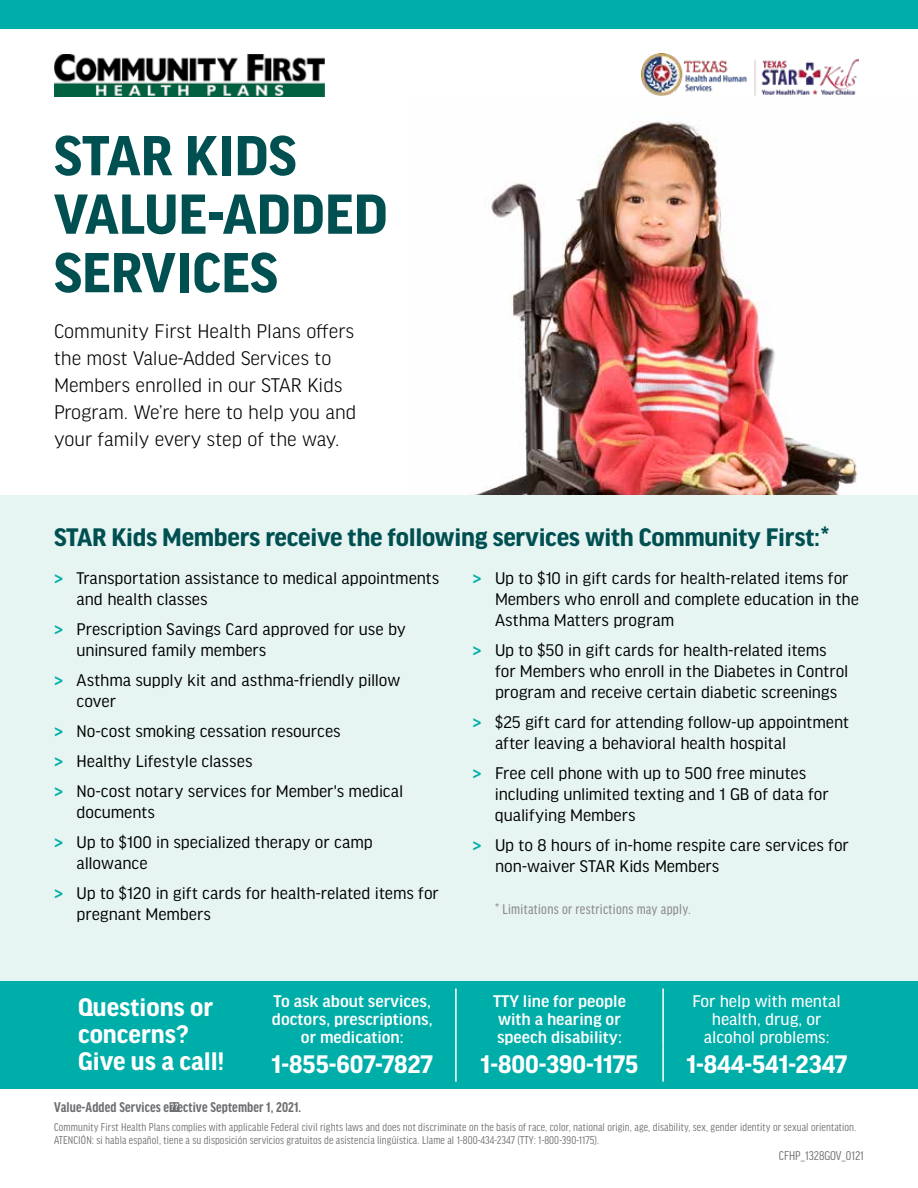
<style>
.page{position:relative;width:918px;height:1188px;background:#fff}
.page>*{position:absolute;margin:0;border:0;box-sizing:border-box;transform-origin:0 0}
.t1{font:700 60px/58.5px "Good Headline Pro";color:#004f51}
.t2{font:700 27px/27px "Good Headline Pro";color:#fff}
.t3{font:700 27px "Good Headline Pro";letter-spacing:-.01em;color:#004f51}
.t4{font:300 21px/27px "Good Headline Pro";color:#000}
.t5{font:18px/21px "Good Headline Pro";color:#000}
.t6{font:500 18px/18px "Good Headline Pro";color:#fff;text-align:center}
.t7{font:18px/18px "Good Headline Pro News";color:#fff;text-align:center}
.t8{font:700 condensed 15px "Good Headline Pro";letter-spacing:.01em;color:#6d6e71}
.t9{font:15px "Good Headline Pro Cond News";letter-spacing:.02em;color:#8a878b}
.t10{font:condensed 13.5px "Good Headline Pro";color:#6e6c70}
.t11{font:condensed 12px/13.5px "Good Headline Pro";letter-spacing:.01em;color:#6d6e71}
.s1{font-family:"Calibri";font-weight:700;color:#00aea9}
</style>
<div class="page">
<img style="left:54px;top:54px;width:270px;height:42px">
<img style="left:641px;top:54px;width:218px;height:42px">
<img style="left:471px;top:121px;width:387px;height:374px">
<div style="left:0;top:495px;width:918px;height:486px;background:#e6f4f2"></div>
<div style="left:0;top:0;width:918px;height:28px;background:#00aea9"></div>
<div style="left:0;top:981px;width:918px;height:108px;background:#00aea9"></div>
<hr style="left:455px;top:989px;width:2px;height:57px;background:#fff">
<hr style="left:662px;top:989px;width:2px;height:57px;background:#fff">
<hr style="left:455px;top:1046px;width:2px;height:36px;background:#fff">
<hr style="left:662px;top:1046px;width:2px;height:36px;background:#fff">
<h1 class="t1" style="left:54px;top:128px;width:335px">STAR KIDS<br>VALUE-ADDED<br>SERVICES</h1>
<p class="t4" style="left:54px;top:318px;width:304px">Community First Health Plans offers the most Value-Added Services to Members enrolled in our STAR Kids Program. We’re here to help you and your family every step of the way.</p>
<h2 class="t3" style="left:54px;top:524px;width:777px">STAR Kids Members receive the following services with Community First:*</h2>
<p class="t5" style="left:77px;top:568px;width:364px;text-indent:-23px"><span class="s1">&gt;</span> Transportation assistance to medical appointments and health classes</p>
<p class="t5" style="left:76px;top:619px;width:331px;text-indent:-22px"><span class="s1">&gt;</span> Prescription Savings Card approved for use by uninsured family members</p>
<p class="t5" style="left:77px;top:670px;width:325px;text-indent:-23px"><span class="s1">&gt;</span> Asthma supply kit and asthma-friendly pillow cover</p>
<p class="t5" style="left:54px;top:716px;width:351px;line-height:30px"><span class="s1">&gt;</span> No-cost smoking cessation resources<br><span class="s1">&gt;</span> Healthy Lifestyle classes<br><span class="s1">&gt;</span> No-cost notary services for Member's medical</p>
<p class="t5" style="left:54px;top:797px;width:320px;line-height:30px;text-indent:23px">documents<br><span class="s1">&gt;</span> Up to $100 in specialized therapy or camp</p>
<p class="t5" style="left:54px;top:848px;width:386px;line-height:30px;text-indent:23px">allowance<br><span class="s1">&gt;</span> Up to $120 in gift cards for health-related items for</p>
<p class="t5" style="left:77px;top:904px;width:136px">pregnant Members</p>
<p class="t5" style="left:495px;top:568px;width:365px;text-indent:-22px"><span class="s1">&gt;</span> Up to $10 in gift cards for health-related items for<br>Members who enroll and complete education in the<br>Asthma Matters program</p>
<p class="t5" style="left:495px;top:640px;width:355px;text-indent:-22px"><span class="s1">&gt;</span> Up to $50 in gift cards for health-related items for Members who enroll in the Diabetes in Control program and receive certain diabetic screenings</p>
<p class="t5" style="left:495px;top:712px;width:356px;text-indent:-22px"><span class="s1">&gt;</span> $25 gift card for attending follow-up appointment after leaving a behavioral health hospital</p>
<p class="t5" style="left:495px;top:763px;width:335px;text-indent:-22px"><span class="s1">&gt;</span> Free cell phone with up to 500 free minutes including unlimited texting and 1 GB of data for qualifying Members</p>
<p class="t5" style="left:495px;top:835px;width:355px;text-indent:-22px"><span class="s1">&gt;</span> Up to 8 hours of in-home respite care services for non-waiver STAR Kids Members</p>
<p class="t9" style="left:495px;top:902px;width:197px">* Limitations or restrictions may apply.</p>
<h2 class="t2" style="left:78px;top:995px;width:148px">Questions or concerns?<br>Give us a call!</h2>
<p class="t6" style="left:272px;top:993px;width:162px">To ask about services, doctors, prescriptions, or medication:</p>
<p class="t6" style="left:493px;top:993px;width:134px;text-align:left">TTY line for people with a hearing or speech disability:</p>
<p class="t7" style="left:693px;top:993px;width:150px">For help with mental health, drug, or alcohol problems:</p>
<h2 class="t2" style="left:272px;top:1051px;width:163px">1-855-607-7827</h2>
<h2 class="t2" style="left:481px;top:1051px;width:159px">1-800-390-1175</h2>
<h2 class="t2" style="left:686px;top:1051px;width:162px">1-844-541-2347</h2>
<p class="t8" style="left:54px;top:1100px;width:249px">Value-Added Services effective September 1, 2021.</p>
<p class="t11" style="left:54px;top:1120px;width:804px">Community First Health Plans complies with applicable Federal civil rights laws and does not discriminate on the basis of race, color, national origin, age, disability, sex, gender identity or sexual orientation.<br>ATENCIÓN: si habla español, tiene a su disposición servicios gratuitos de asistencia lingüística. Llame al 1-800-434-2347 (TTY: 1-800-390-1175).</p>
<p class="t10" style="left:779px;top:1149px;width:87px">CFHP_1328GOV_0121</p>
</div>
